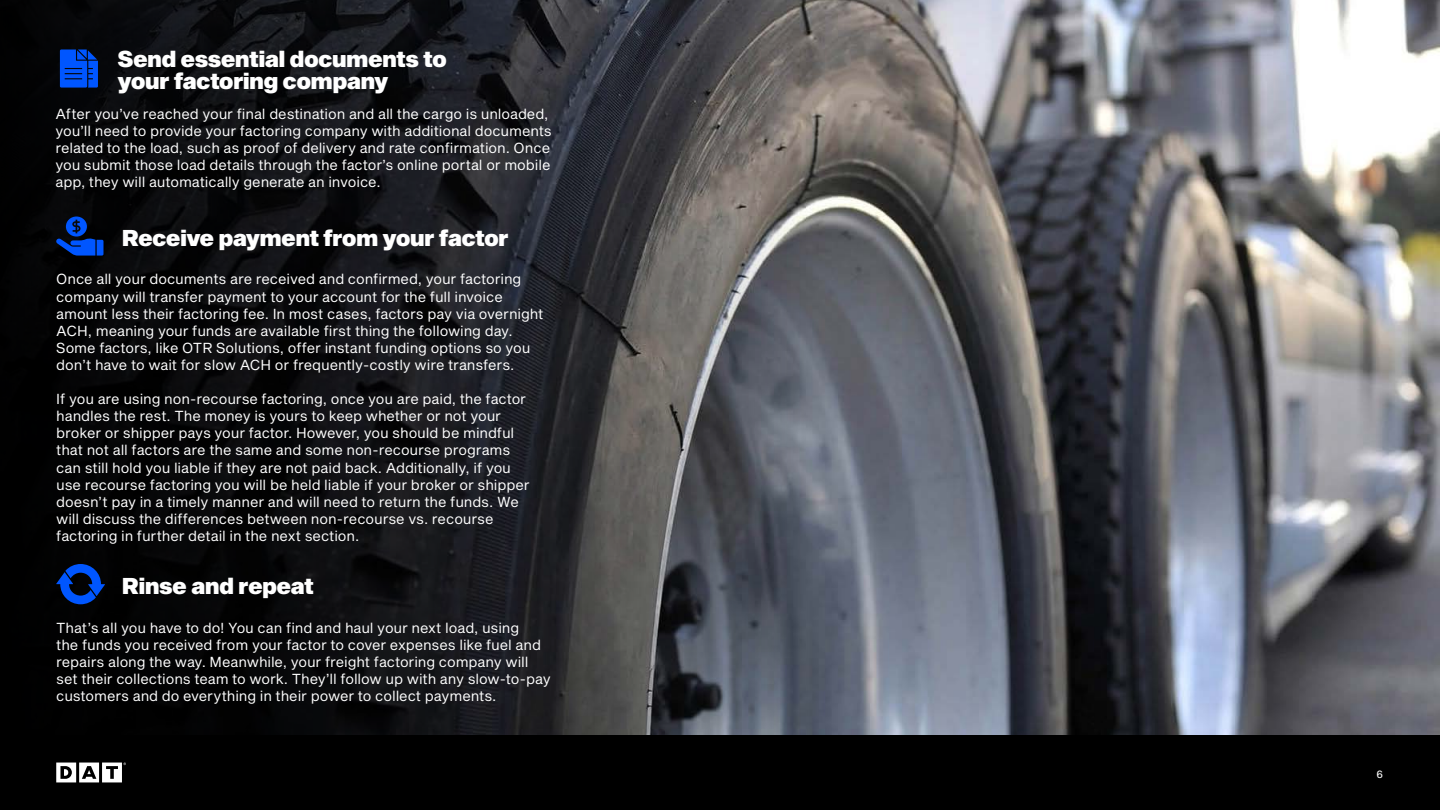
<style>
.page{position:relative;width:1440px;height:810px;background:#fff}
.page>*{position:absolute;margin:0;border:0;box-sizing:border-box;transform-origin:0 0}
.t1{font:22.5px/22.5px "Sequel Sans Black Head";letter-spacing:-.005em;color:#fff}
.t2{font:14.25px/17.1px "Sequel Sans Book Body";letter-spacing:-.01em;color:#fff}
.t3{font:10.5px "Sequel Sans Roman Body";color:#fff}
</style>
<div class="page">
<div style="left:0;top:735px;width:1440px;height:75px;background:#000"></div>
<svg style="left:56px;top:763px;width:70px;height:19px"></svg>
<img style="left:0;top:0;width:1440px;height:735px">
<svg style="left:56px;top:217px;width:48px;height:39px"></svg>
<svg style="left:56px;top:564px;width:49px;height:40px"></svg>
<svg style="left:60px;top:49px;width:38px;height:39px"></svg>
<h1 class="t1" style="left:118px;top:48px;width:330px">Send essential documents to your factoring company</h1>
<p class="t2" style="left:56px;top:106px;width:498px">After you’ve reached your final destination and all the cargo is unloaded, you’ll need to provide your factoring company with additional documents related to the load, such as proof of delivery and rate confirmation. Once you submit those load details through the factor’s online portal or mobile app, they will automatically generate an invoice.</p>
<h1 class="t1" style="left:122px;top:227px;width:388px">Receive payment from your factor</h1>
<p class="t2" style="left:56px;top:271px;width:489px">Once all your documents are received and confirmed, your factoring company will transfer payment to your account for the full invoice amount less their factoring fee. In most cases, factors pay via overnight ACH, meaning your funds are available first thing the following day.<br>Some factors, like OTR Solutions, offer instant funding options so you don’t have to wait for slow ACH or frequently-costly wire transfers.</p>
<p class="t2" style="left:56px;top:391px;width:475px">If you are using non-recourse factoring, once you are paid, the factor handles the rest. The money is yours to keep whether or not your broker or shipper pays your factor. However, you should be mindful that not all factors are the same and some non-recourse programs can still hold you liable if they are not paid back. Additionally, if you use recourse factoring you will be held liable if your broker or shipper doesn’t pay in a timely manner and will need to return the funds. We will discuss the differences between non-recourse vs. recourse factoring in further detail in the next section.</p>
<h1 class="t1" style="left:122px;top:575px;width:193px">Rinse and repeat</h1>
<p class="t2" style="left:56px;top:620px;width:496px">That’s all you have to do! You can find and haul your next load, using<br>the funds you received from your factor to cover expenses like fuel and repairs along the way. Meanwhile, your freight factoring company will set their collections team to work. They’ll follow up with any slow-to-pay customers and do everything in their power to collect payments.</p>
<p class="t3" style="left:1376px;top:766px;width:8px">6</p>
</div>
